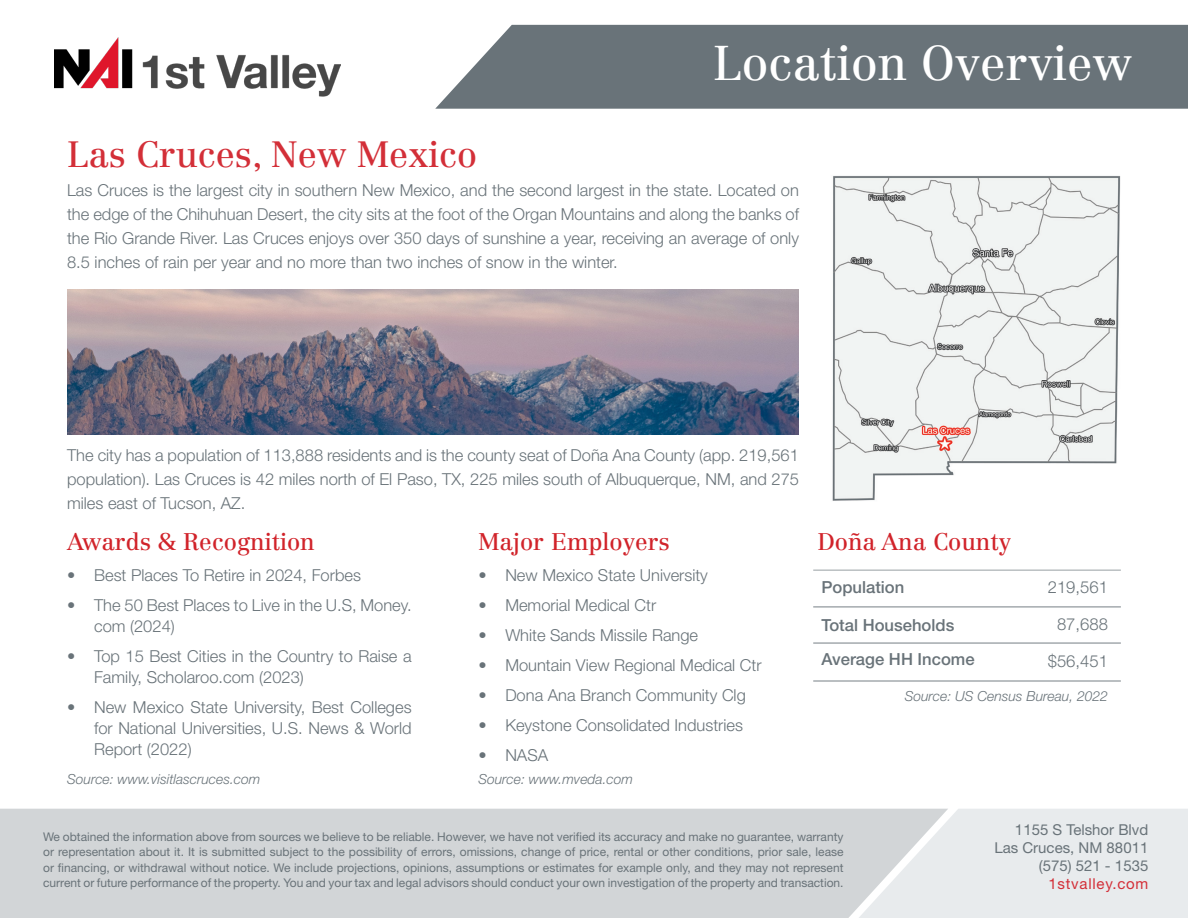
<style>
.page{position:relative;width:1188px;height:918px;background:#fff}
.page>*{position:absolute;margin:0;border:0;box-sizing:border-box;transform-origin:0 0}
.t1{font:48px "Centennial LT Std";color:#fff}
.t2{font:36px "Centennial LT Std";color:#d32f38}
.t3{font:23.7px "Centennial LT Std";color:#d1232a}
.t4{font:500 16.65px "Helvetica Neue LT Std";color:#697379}
.t5{font:300 16.65px "Helvetica Neue LT Std";color:#697379}
.t6{font:300 16.5px/24px "Helvetica Neue LT Std";color:#697379;text-align:justify}
.t7{font:15px "Helvetica Neue LT Std";color:#697379}
.t8{font:15px "Helvetica Neue LT Std";letter-spacing:.05em;color:#d32f38}
.t9{font:italic 300 13.8px "Helvetica Neue LT Std";color:#697379}
.t10{font:12px/15.5px "Helvetica Neue LT Std";color:#697379;text-align:justify}
</style>
<div class="page">
<div style="left:948px;top:809px;width:240px;height:109px;background:#e8ebed"></div>
<div style="left:0;top:809px;width:948px;height:109px;background:#d2d5d7"></div>
<div style="left:435px;top:25px;width:753px;height:84px;background:#697379"></div>
<img style="left:54px;top:38px;width:286px;height:59px">
<img style="left:832px;top:176px;width:289px;height:325px">
<hr style="left:813px;top:569px;width:308px;height:2px;background:#697379">
<hr style="left:813px;top:606px;width:308px;height:2px;background:#697379">
<hr style="left:813px;top:642px;width:308px;height:2px;background:#697379">
<hr style="left:813px;top:680px;width:308px;height:2px;background:#697379">
<img style="left:67px;top:290px;width:732px;height:144px">
<p class="t1" style="left:713px;top:35px;width:420px">Location Overview</p>
<p class="t2" style="left:67px;top:133px;width:412px">Las Cruces, New Mexico</p>
<p class="t6" style="left:67px;top:178px;width:733px">Las Cruces is the largest city in southern New Mexico, and the second largest in the state. Located on the edge of the Chihuhuan Desert, the city sits at the foot of the Organ Mountains and along the banks of the Rio Grande River. Las Cruces enjoys over 350 days of sunshine a year, receiving an average of only 8.5 inches of rain per year and no more than two inches of snow in the winter.</p>
<p class="t6" style="left:67px;top:443px;width:733px">The city has a population of 113,888 residents and is the county seat of Doña Ana County (app. 219,561 population). Las Cruces is 42 miles north of El Paso, TX, 225 miles south of Albuquerque, NM, and 275 miles east of Tucson, AZ.</p>
<p class="t3" style="left:478px;top:527px;width:193px">Major Employers</p>
<p class="t6" style="left:478px;top:563px;width:231px">• New Mexico State University</p>
<p class="t6" style="left:478px;top:593px;width:179px">• Memorial Medical Ctr</p>
<p class="t6" style="left:478px;top:623px;width:221px">• White Sands Missile Range</p>
<p class="t6" style="left:478px;top:653px;width:285px">• Mountain View Regional Medical Ctr</p>
<p class="t6" style="left:478px;top:683px;width:269px">• Dona Ana Branch Community Clg</p>
<p class="t6" style="left:478px;top:713px;width:266px">• Keystone Consolidated Industries</p>
<p class="t6" style="left:478px;top:743px;width:71px">• NASA</p>
<p class="t9" style="left:67px;top:771px;width:195px">Source: www.visitlascruces.com</p>
<p class="t9" style="left:478px;top:771px;width:156px">Source: www.mveda.com</p>
<p class="t3" style="left:67px;top:527px;width:249px">Awards &amp; Recognition</p>
<p class="t6" style="left:67px;top:563px;width:295px">• Best Places To Retire in 2024, Forbes</p>
<p class="t6" style="left:94px;top:595px;width:319px;line-height:21px;text-indent:-27px">• The 50 Best Places to Live in the U.S, Money. com (2024)</p>
<p class="t6" style="left:94px;top:646px;width:319px;line-height:21px;text-indent:-27px">• Top 15 Best Cities in the Country to Raise a<br>Family, Scholaroo.com (2023)</p>
<p class="t6" style="left:94px;top:697px;width:319px;line-height:21px;text-indent:-27px">• New Mexico State University, Best Colleges for National Universities, U.S. News &amp; World Report (2022)</p>
<p class="t3" style="left:818px;top:527px;width:195px">Doña Ana County</p>
<p class="t4" style="left:821px;top:577px;width:84px">Population</p>
<p class="t5" style="left:1048px;top:577px;width:62px">219,561</p>
<p class="t4" style="left:821px;top:615px;width:134px">Total Households</p>
<p class="t5" style="left:1057px;top:614px;width:52px">87,688</p>
<p class="t4" style="left:821px;top:650px;width:155px">Average HH Income</p>
<p class="t5" style="left:1048px;top:651px;width:62px">$56,451</p>
<p class="t9" style="left:905px;top:688px;width:205px">Source: US Census Bureau, 2022</p>
<p class="t10" style="left:43px;top:829px;width:802px">We obtained the information above from sources we believe to be reliable. However, we have not verified its accuracy and make no guarantee, warranty or representation about it. It is submitted subject to the possibility of errors, omissions, change of price, rental or other conditions, prior sale, lease or financing, or withdrawal without notice. We include projections, opinions, assumptions or estimates for example only, and they may not represent current or future performance of the property. You and your tax and legal advisors should conduct your own investigation of the property and transaction.</p>
<p class="t7" style="left:1015px;top:821px;width:135px">1155 S Telshor Blvd</p>
<p class="t7" style="left:994px;top:839px;width:155px">Las Cruces, NM 88011</p>
<p class="t7" style="left:1039px;top:857px;width:111px">(575) 521 - 1535</p>
<p class="t8" style="left:1049px;top:875px;width:101px">1stvalley.com</p>
</div>
